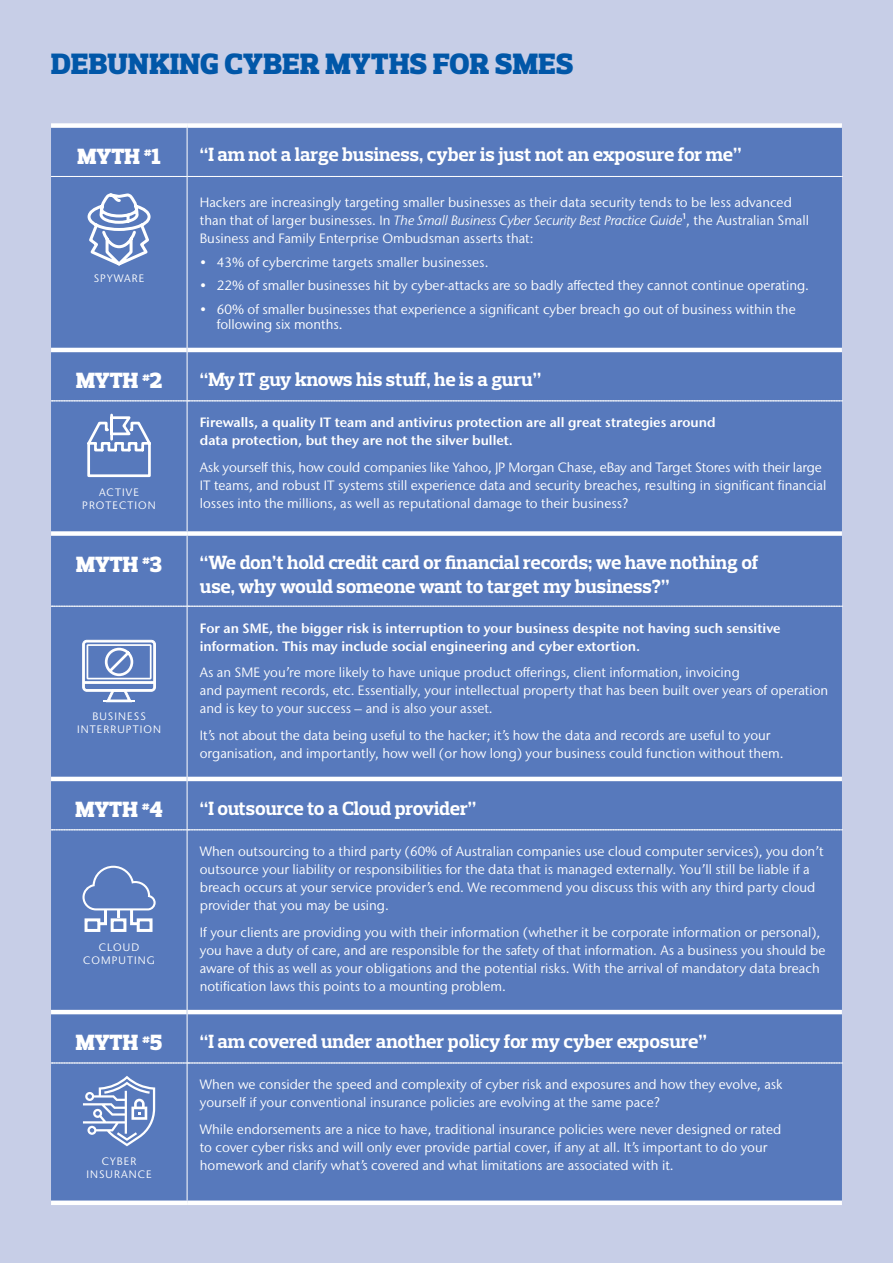
<style>
.page{position:relative;width:893px;height:1263px;background:#c7cee7}
.page>*{position:absolute;margin:0;border:0;box-sizing:border-box;transform-origin:0 0}
.t1{font:900 30px "Prelo Slab";letter-spacing:.015em;color:#0157a8}
.t2{font:900 22.5px "Prelo Slab";color:#fff}
.t3{font:700 19.5px/24px "Prelo Slab";letter-spacing:-.01em;color:#fff}
.body_text{font:13.5px/18px "Stone Sans IIITC Pro";color:#fff}
.body_text-2{font:600 13.5px/18px "Stone Sans IIITC Pro";color:#fff}
.t4{font:10.8px "Stone Sans IIITC Pro";letter-spacing:.1em;color:#fff}
.s1{font-style:italic}
</style>
<div class="page">
<div style="left:51px;top:128px;width:791px;height:403px;background:#5779bc"></div>
<div style="left:51px;top:536px;width:791px;height:664px;background:#5779bc"></div>
<svg style="left:51px;top:176px;width:792px;height:1px"></svg>
<svg style="left:51px;top:400px;width:792px;height:1px"></svg>
<svg style="left:51px;top:606px;width:792px;height:1px"></svg>
<svg style="left:51px;top:829px;width:792px;height:1px"></svg>
<svg style="left:51px;top:1062px;width:792px;height:1px"></svg>
<hr style="left:51px;top:777px;width:136px;height:4px;background:#fff">
<hr style="left:187px;top:777px;width:655px;height:4px;background:#fff">
<hr style="left:51px;top:1010px;width:136px;height:4px;background:#fff">
<hr style="left:187px;top:1010px;width:655px;height:4px;background:#fff">
<hr style="left:187px;top:536px;width:1px;height:70px;background:#fff">
<hr style="left:187px;top:606px;width:1px;height:173px;background:#fff">
<hr style="left:187px;top:779px;width:1px;height:51px;background:#fff">
<hr style="left:187px;top:830px;width:1px;height:182px;background:#fff">
<hr style="left:187px;top:1012px;width:1px;height:51px;background:#fff">
<hr style="left:187px;top:1063px;width:1px;height:137px;background:#fff">
<div style="left:51px;top:531px;width:136px;height:5px;background:#fff"></div>
<div style="left:187px;top:531px;width:655px;height:5px;background:#fff"></div>
<div style="left:51px;top:1200px;width:136px;height:5px;background:#fff"></div>
<div style="left:187px;top:1200px;width:655px;height:5px;background:#fff"></div>
<hr style="left:51px;top:348px;width:136px;height:4px;background:#fff">
<hr style="left:187px;top:348px;width:655px;height:4px;background:#fff">
<hr style="left:187px;top:128px;width:1px;height:48px;background:#fff">
<hr style="left:187px;top:176px;width:1px;height:174px;background:#fff">
<hr style="left:187px;top:350px;width:1px;height:51px;background:#fff">
<hr style="left:187px;top:401px;width:1px;height:130px;background:#fff">
<div style="left:51px;top:123px;width:136px;height:5px;background:#fff"></div>
<div style="left:187px;top:123px;width:655px;height:5px;background:#fff"></div>
<svg style="left:86px;top:191px;width:66px;height:82px;background:#829bcd"></svg>
<svg style="left:85px;top:412px;width:68px;height:66px;background:#7e98cb"></svg>
<svg style="left:82px;top:640px;width:74px;height:62px;background:#90a6d2"></svg>
<svg style="left:82px;top:866px;width:74px;height:67px;background:#7792c8"></svg>
<svg style="left:83px;top:1076px;width:72px;height:70px;background:#839ccd"></svg>
<p class="t1" style="left:51px;top:45px;width:524px">DEBUNKING CYBER MYTHS FOR SMES</p>
<p class="t2" style="left:78px;top:142px;width:84px">MYTH <sup>#</sup>1</p>
<p class="t3" style="left:200px;top:143px;width:543px">“I am not a large business, cyber is just not an exposure for me”</p>
<p class="t4" style="left:94px;top:271px;width:52px">SPYWARE</p>
<p class="body_text" style="left:200px;top:193px;width:611px">Hackers are increasingly targeting smaller businesses as their data security tends to be less advanced than that of larger businesses. In <span class="s1">The Small Business Cyber Security Best Practice Guide</span>¹, the Australian Small<br>Business and Family Enterprise Ombudsman asserts that:</p>
<p class="body_text" style="left:200px;top:253px;width:290px">• 43% of cybercrime targets smaller businesses.</p>
<p class="body_text" style="left:200px;top:276px;width:611px">• 22% of smaller businesses hit by cyber-attacks are so badly affected they cannot continue operating.</p>
<p class="body_text" style="left:217px;top:301px;width:580px;line-height:15px;text-indent:-17px">• 60% of smaller businesses that experience a significant cyber breach go out of business within the following six months.</p>
<p class="t2" style="left:76px;top:367px;width:88px">MYTH <sup>#</sup>2</p>
<p class="t3" style="left:200px;top:367px;width:343px">“My IT guy knows his stuff, he is a guru”</p>
<p class="t4" style="left:99px;top:485px;width:41px">ACTIVE</p>
<p class="t4" style="left:82px;top:498px;width:75px">PROTECTION</p>
<p class="body_text-2" style="left:200px;top:413px;width:517px">Firewalls, a quality IT team and antivirus protection are all great strategies around data protection, but they are not the silver bullet.</p>
<p class="body_text" style="left:200px;top:458px;width:628px">Ask yourself this, how could companies like Yahoo, JP Morgan Chase, eBay and Target Stores with their large<br>IT teams, and robust IT systems still experience data and security breaches, resulting in significant financial losses into the millions, as well as reputational damage to their business?</p>
<p class="t2" style="left:76px;top:550px;width:87px">MYTH <sup>#</sup>3</p>
<p class="t3" style="left:200px;top:551px;width:560px">“We don’t hold credit card or financial records; we have nothing of use, why would someone want to target my business?”</p>
<p class="t4" style="left:92px;top:709px;width:55px">BUSINESS</p>
<p class="t4" style="left:77px;top:722px;width:85px">INTERRUPTION</p>
<p class="body_text-2" style="left:200px;top:619px;width:582px">For an SME, the bigger risk is interruption to your business despite not having such sensitive information. This may include social engineering and cyber extortion.</p>
<p class="body_text" style="left:200px;top:663px;width:630px">As an SME you’re more likely to have unique product offerings, client information, invoicing<br>and payment records, etc. Essentially, your intellectual property that has been built over years of operation and is key to your success – and is also your asset.</p>
<p class="body_text" style="left:200px;top:726px;width:585px">It’s not about the data being useful to the hacker; it’s how the data and records are useful to your organisation, and importantly, how well (or how long) your business could function without them.</p>
<p class="t2" style="left:76px;top:796px;width:89px">MYTH <sup>#</sup>4</p>
<p class="t3" style="left:200px;top:796px;width:278px">“I outsource to a Cloud provider”</p>
<p class="t4" style="left:99px;top:941px;width:42px">CLOUD</p>
<p class="t4" style="left:83px;top:953px;width:73px">COMPUTING</p>
<p class="body_text" style="left:200px;top:842px;width:625px">When outsourcing to a third party (60% of Australian companies use cloud computer services), you don’t outsource your liability or responsibilities for the data that is managed externally. You’ll still be liable if a breach occurs at your service provider’s end. We recommend you discuss this with any third party cloud provider that you may be using.</p>
<p class="body_text" style="left:200px;top:923px;width:627px">If your clients are providing you with their information (whether it be corporate information or personal), you have a duty of care, and are responsible for the safety of that information. As a business you should be aware of this as well as your obligations and the potential risks. With the arrival of mandatory data breach notification laws this points to a mounting problem.</p>
<p class="t2" style="left:76px;top:1029px;width:88px">MYTH <sup>#</sup>5</p>
<p class="t3" style="left:200px;top:1029px;width:508px">“I am covered under another policy for my cyber exposure”</p>
<p class="t4" style="left:102px;top:1154px;width:36px">CYBER</p>
<p class="t4" style="left:86px;top:1167px;width:67px">INSURANCE</p>
<p class="body_text" style="left:200px;top:1075px;width:584px">When we consider the speed and complexity of cyber risk and exposures and how they evolve, ask yourself if your conventional insurance policies are evolving at the same pace?</p>
<p class="body_text" style="left:200px;top:1120px;width:583px">While endorsements are a nice to have, traditional insurance policies were never designed or rated to cover cyber risks and will only ever provide partial cover, if any at all. It’s important to do your homework and clarify what’s covered and what limitations are associated with it.</p>
</div>
